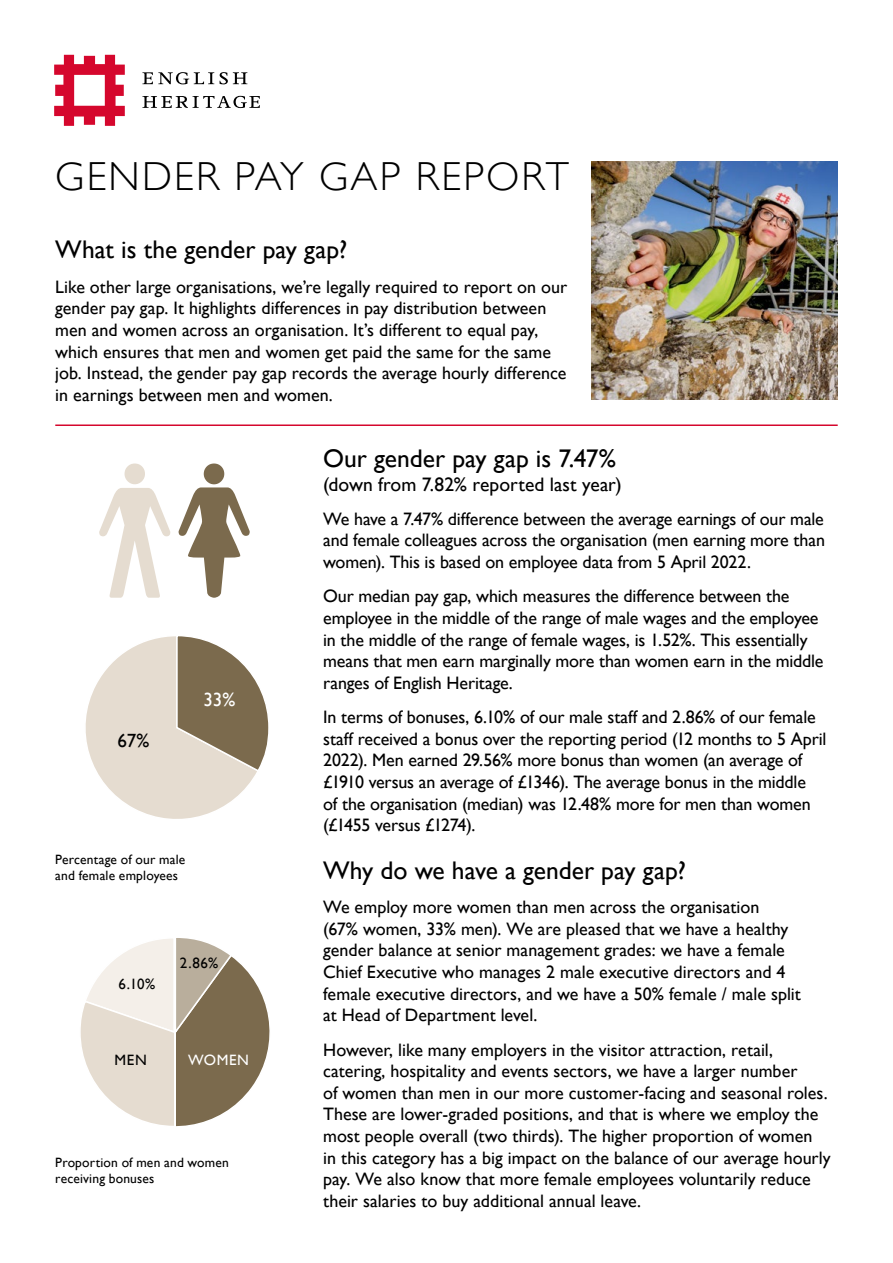
<style>
.page{position:relative;width:893px;height:1263px;background:#fff}
.page>*{position:absolute;margin:0;border:0;box-sizing:border-box;transform-origin:0 0}
.t1{font:300 40.5px "Gill Sans";letter-spacing:.05em;color:#000}
.t2{font:25.5px "Gill Sans";color:#000}
.t3{font:19.5px "Gill Sans";color:#000}
.t4{font:19.05px "Gill Sans";color:#000}
.t5{font:19.05px "Gill Sans";color:#fff}
.t6{font:18px/21.6px "Gill Sans";color:#000}
.t7{font:15px "Gill Sans";letter-spacing:.04em;color:#000}
.t8{font:15px "Gill Sans";letter-spacing:.04em;color:#fff}
.t9{font:13.5px/16.2px "Gill Sans";letter-spacing:.01em;color:#000}
</style>
<div class="page">
<svg style="left:85px;top:636px;width:184px;height:183px"></svg>
<svg style="left:80px;top:938px;width:190px;height:189px"></svg>
<svg style="left:99px;top:463px;width:71px;height:135px"></svg>
<svg style="left:179px;top:463px;width:71px;height:135px"></svg>
<hr style="left:55px;top:424px;width:783px;height:2px;background:#d5072d">
<img style="left:591px;top:162px;width:247px;height:238px">
<svg style="left:142px;top:72px;width:72px;height:12px"></svg>
<svg style="left:220px;top:72px;width:27px;height:12px"></svg>
<svg style="left:142px;top:96px;width:118px;height:12px"></svg>
<svg style="left:54px;top:55px;width:71px;height:71px"></svg>
<h1 class="t1" style="left:55px;top:144px;width:515px">GENDER PAY GAP REPORT</h1>
<h2 class="t2" style="left:55px;top:235px;width:294px">What is the gender pay gap?</h2>
<p class="t6" style="left:55px;top:276px;width:513px">Like other large organisations, we’re legally required to report on our gender pay gap. It highlights differences in pay distribution between men and women across an organisation. It’s different to equal pay, which ensures that men and women get paid the same for the same job. Instead, the gender pay gap records the average hourly difference in earnings between men and women.</p>
<p class="t4" style="left:117px;top:729px;width:34px">67%</p>
<p class="t5" style="left:203px;top:688px;width:34px">33%</p>
<p class="t9" style="left:55px;top:851px;width:132px">Percentage of our male and female employees</p>
<p class="t7" style="left:119px;top:975px;width:38px">6.10%</p>
<p class="t7" style="left:180px;top:954px;width:40px">2.86%</p>
<p class="t7" style="left:115px;top:1051px;width:34px">MEN</p>
<p class="t8" style="left:188px;top:1051px;width:62px">WOMEN</p>
<p class="t9" style="left:55px;top:1154px;width:175px">Proportion of men and women receiving bonuses</p>
<h2 class="t2" style="left:323px;top:443px;width:294px">Our gender pay gap is 7.47%</h2>
<p class="t3" style="left:323px;top:472px;width:300px">(down from 7.82% reported last year)</p>
<p class="t6" style="left:323px;top:508px;width:503px;text-align:justify">We have a 7.47% difference between the average earnings of our male and female colleagues across the organisation (men earning more than women). This is based on employee data from 5 April 2022.</p>
<p class="t6" style="left:323px;top:585px;width:502px">Our median pay gap, which measures the difference between the employee in the middle of the range of male wages and the employee in the middle of the range of female wages, is 1.52%. This essentially means that men earn marginally more than women earn in the middle ranges of English Heritage.</p>
<p class="t6" style="left:323px;top:706px;width:505px">In terms of bonuses, 6.10% of our male staff and 2.86% of our female staff received a bonus over the reporting period (12 months to 5 April 2022). Men earned 29.56% more bonus than women (an average of £1910 versus an average of £1346). The average bonus in the middle<br>of the organisation (median) was 12.48% more for men than women (£1455 versus £1274).</p>
<h2 class="t2" style="left:323px;top:855px;width:364px">Why do we have a gender pay gap?</h2>
<p class="t6" style="left:323px;top:896px;width:479px">We employ more women than men across the organisation<br>(67% women, 33% men). We are pleased that we have a healthy gender balance at senior management grades: we have a female Chief Executive who manages 2 male executive directors and 4 female executive directors, and we have a 50% female / male split at Head of Department level.</p>
<p class="t6" style="left:323px;top:1038px;width:509px">However, like many employers in the visitor attraction, retail, catering, hospitality and events sectors, we have a larger number<br>of women than men in our more customer-facing and seasonal roles.<br>These are lower-graded positions, and that is where we employ the most people overall (two thirds). The higher proportion of women<br>in this category has a big impact on the balance of our average hourly pay. We also know that more female employees voluntarily reduce their salaries to buy additional annual leave.</p>
</div>
